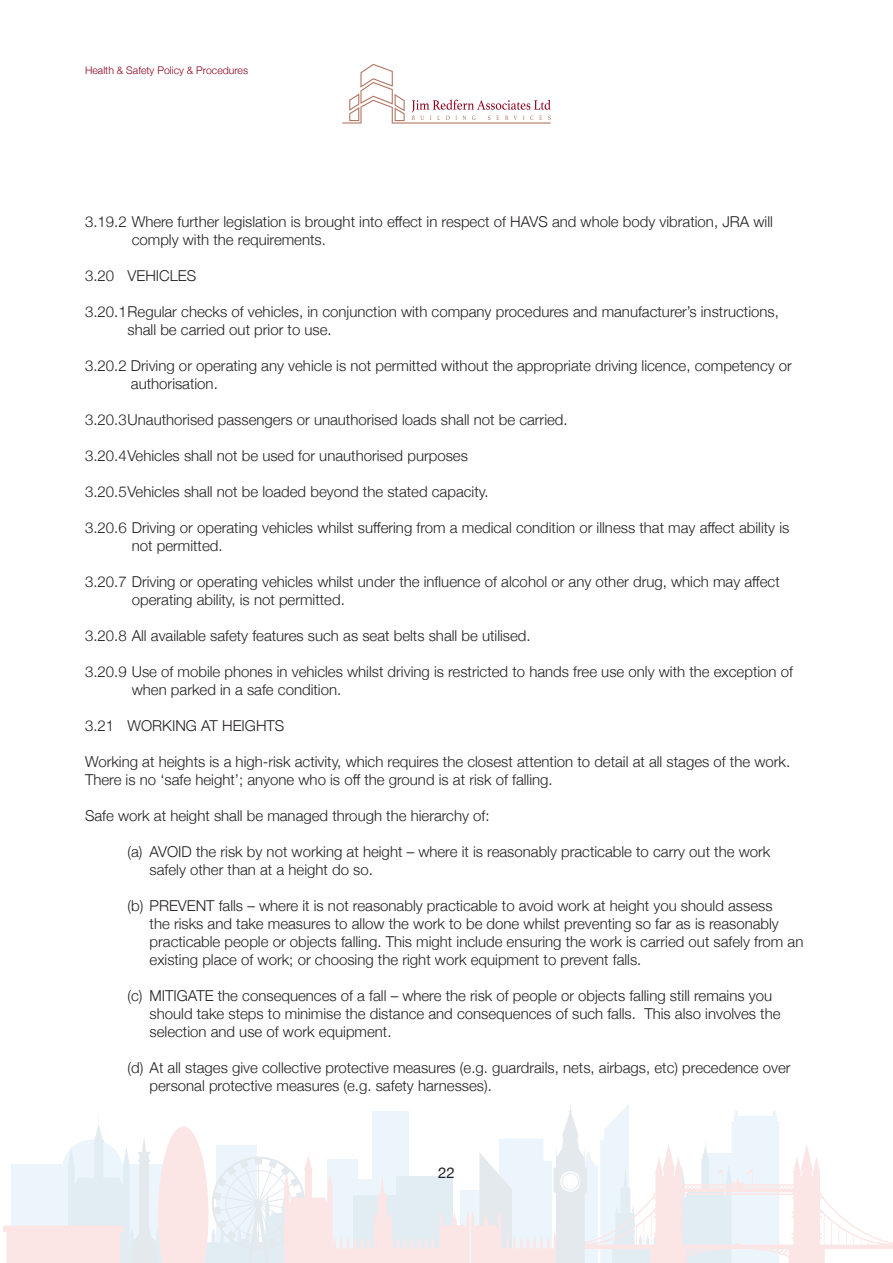
<style>
.page{position:relative;width:893px;height:1263px;background:#fff}
.page>*{position:absolute;margin:0;border:0;box-sizing:border-box;transform-origin:0 0}
.t1{font:300 15px/18px "Helvetica Neue";color:#231f20}
.t2{font:15px "Helvetica Neue";color:#231f20}
.t3{font:300 10.5px "Helvetica Neue";color:#8a011b}
</style>
<div class="page">
<svg style="left:3px;top:1104px;width:890px;height:159px"></svg>
<svg style="left:342px;top:64px;width:209px;height:60px"></svg>
<p class="t3" style="left:85px;top:62px;width:165px">Health &amp; Safety Policy &amp; Procedures</p>
<p class="t1" style="left:132px;top:212px;width:643px;text-indent:-47px">3.19.2 Where further legislation is brought into effect in respect of HAVS and whole body vibration, JRA will comply with the requirements.</p>
<p class="t1" style="left:85px;top:266px;width:113px">3.20 VEHICLES</p>
<p class="t1" style="left:128px;top:302px;width:653px;text-indent:-43px">3.20.1Regular checks of vehicles, in conjunction with company procedures and manufacturer’s instructions, shall be carried out prior to use.</p>
<p class="t1" style="left:131px;top:356px;width:663px;text-indent:-46px">3.20.2 Driving or operating any vehicle is not permitted without the appropriate driving licence, competency or authorisation.</p>
<p class="t1" style="left:85px;top:410px;width:484px">3.20.3Unauthorised passengers or unauthorised loads shall not be carried.</p>
<p class="t1" style="left:85px;top:446px;width:384px">3.20.4Vehicles shall not be used for unauthorised purposes</p>
<p class="t1" style="left:85px;top:482px;width:405px">3.20.5Vehicles shall not be loaded beyond the stated capacity.</p>
<p class="t1" style="left:132px;top:518px;width:659px;text-indent:-47px">3.20.6 Driving or operating vehicles whilst suffering from a medical condition or illness that may affect ability is not permitted.</p>
<p class="t1" style="left:132px;top:572px;width:649px;text-indent:-47px">3.20.7 Driving or operating vehicles whilst under the influence of alcohol or any other drug, which may affect operating ability, is not permitted.</p>
<p class="t1" style="left:85px;top:626px;width:447px">3.20.8 All available safety features such as seat belts shall be utilised.</p>
<p class="t1" style="left:132px;top:662px;width:663px;text-indent:-47px">3.20.9 Use of mobile phones in vehicles whilst driving is restricted to hands free use only with the exception of when parked in a safe condition.</p>
<p class="t1" style="left:85px;top:716px;width:201px">3.21 WORKING AT HEIGHTS</p>
<p class="t1" style="left:85px;top:752px;width:707px">Working at heights is a high-risk activity, which requires the closest attention to detail at all stages of the work.<br>There is no ‘safe height’; anyone who is off the ground is at risk of falling.</p>
<p class="t1" style="left:85px;top:806px;width:406px">Safe work at height shall be managed through the hierarchy of:</p>
<p class="t1" style="left:150px;top:842px;width:622px;text-indent:-22px">(a) AVOID the risk by not working at height – where it is reasonably practicable to carry out the work safely other than at a height do so.</p>
<p class="t1" style="left:150px;top:896px;width:655px;text-indent:-22px">(b) PREVENT falls – where it is not reasonably practicable to avoid work at height you should assess<br>the risks and take measures to allow the work to be done whilst preventing so far as is reasonably practicable people or objects falling. This might include ensuring the work is carried out safely from an existing place of work; or choosing the right work equipment to prevent falls.</p>
<p class="t1" style="left:150px;top:986px;width:632px;text-indent:-22px">(c) MITIGATE the consequences of a fall – where the risk of people or objects falling still remains you should take steps to minimise the distance and consequences of such falls. This also involves the selection and use of work equipment.</p>
<p class="t1" style="left:150px;top:1058px;width:643px;text-indent:-22px">(d) At all stages give collective protective measures (e.g. guardrails, nets, airbags, etc) precedence over personal protective measures (e.g. safety harnesses).</p>
<p class="t2" style="left:438px;top:1162px;width:18px">22</p>
</div>
